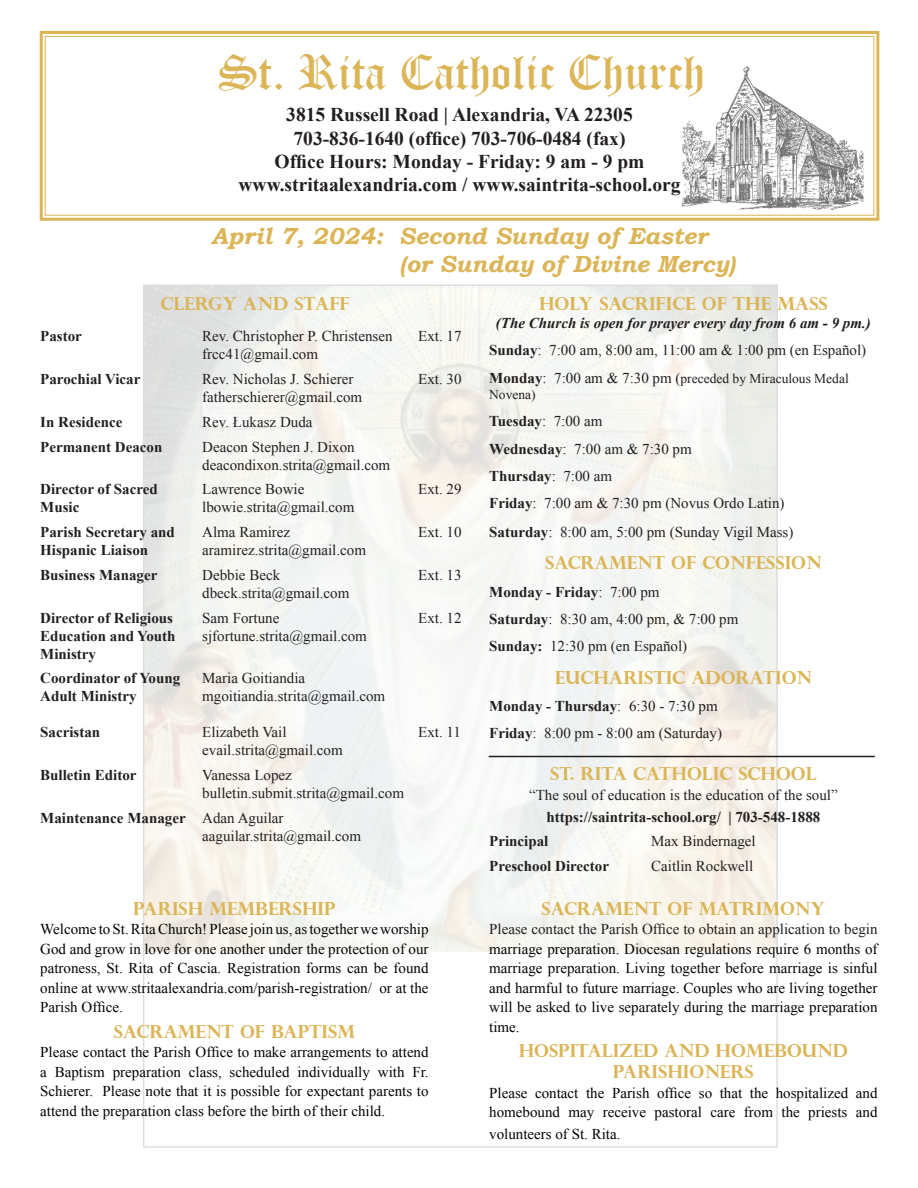
<style>
.page{position:relative;width:918px;height:1188px;background:#fff}
.page>*{position:absolute;margin:0;border:0;box-sizing:border-box;transform-origin:0 0}
.t1{font:48px "Old English Text";color:#dbb556}
.t2{font:italic 700 23.25px "Bookman Old Style";color:#dbb556}
.t3{font:700 19.5px "Times New Roman";color:#231f20}
.t4{font:700 18px "Perpetua Titling";color:#dbb556}
.t5{font:15px/19.5px "Times New Roman";color:#040503;text-align:justify}
.t6{font:15px/18px "Times New Roman";color:#231f20}
.t7{font:700 15px "Times New Roman";color:#231f20}
.t8{font:italic 700 15px "Times New Roman";color:#231f20}
.t9{font:13.5px/16.5px "Times New Roman";color:#231f20}
.s1{font-weight:700}
.s2{font-weight:700;font-size:15px}
.s3{font-size:15px}
.s4{font-weight:400}
.s5{color:#231f20}
</style>
<div class="page">
<svg style="left:39px;top:30px;width:841px;height:191px"></svg>
<div style="left:45px;top:36px;width:829px;height:180px;border:1px solid #dbb556"></div>
<hr style="left:489px;top:756px;width:386px;height:1px;background:#231f20">
<p class="t1" style="left:218px;top:42px;width:488px">St. Rita Catholic Church</p>
<p class="t3" style="left:286px;top:101px;width:348px">3815 Russell Road | Alexandria, VA 22305</p>
<p class="t3" style="left:294px;top:125px;width:333px">703-836-1640 (office) 703-706-0484 (fax)</p>
<p class="t3" style="left:275px;top:148px;width:371px">Office Hours: Monday - Friday: 9 am - 9 pm</p>
<p class="t3" style="left:239px;top:171px;width:443px">www.stritaalexandria.com / www.saintrita-school.org</p>
<p class="t2" style="left:211px;top:219px;width:498px">April 7, 2024: Second Sunday of Easter</p>
<p class="t2" style="left:400px;top:247px;width:336px">(or Sunday of Divine Mercy)</p>
<p class="t4" style="left:160px;top:292px;width:191px">CLERGY AND STAFF</p>
<p class="t4" style="left:539px;top:292px;width:290px">HOLY SACRIFICE OF THE MASS</p>
<p class="t8" style="left:496px;top:312px;width:376px">(The Church is open for prayer every day from 6 am - 9 pm.)</p>
<p class="t6" style="left:489px;top:341px;width:378px"><span class="s1">Sunday</span>: 7:00 am, 8:00 am, 11:00 am &amp; 1:00 pm (en Español)</p>
<p class="t9" style="left:489px;top:370px;width:361px"><span class="s2">Monday</span><span class="s3">: 7:00 am &amp; 7:30 pm (</span>preceded by Miraculous Medal<br>Novena)</p>
<p class="t7" style="left:489px;top:411px;width:115px">Tuesday<span class="s4">: 7:00 am</span></p>
<p class="t6" style="left:489px;top:439px;width:204px"><span class="s1">Wednesday</span>: 7:00 am &amp; 7:30 pm</p>
<p class="t7" style="left:489px;top:466px;width:124px">Thursday<span class="s4">: 7:00 am</span></p>
<p class="t6" style="left:489px;top:494px;width:297px"><span class="s1">Friday</span>: 7:00 am &amp; 7:30 pm (Novus Ordo Latin)</p>
<p class="t6" style="left:489px;top:523px;width:306px"><span class="s1">Saturday</span>: 8:00 am, 5:00 pm (Sunday Vigil Mass)</p>
<p class="t4" style="left:545px;top:552px;width:278px">SACRAMENT OF CONFESSION</p>
<p class="t7" style="left:489px;top:581px;width:172px">Monday - Friday<span class="s4">: 7:00 pm</span></p>
<p class="t6" style="left:489px;top:610px;width:251px"><span class="s1">Saturday</span>: 8:30 am, 4:00 pm, &amp; 7:00 pm</p>
<p class="t6" style="left:489px;top:637px;width:199px"><span class="s1">Sunday:</span> 12:30 pm (en Español)</p>
<p class="t4" style="left:555px;top:666px;width:259px">EUCHARISTIC ADORATION</p>
<p class="t7" style="left:489px;top:696px;width:230px">Monday - Thursday<span class="s4">: 6:30 - 7:30 pm</span></p>
<p class="t6" style="left:489px;top:724px;width:234px"><span class="s1">Friday</span>: 8:00 pm - 8:00 am (Saturday)</p>
<p class="t4" style="left:550px;top:763px;width:268px">ST. RITA CATHOLIC SCHOOL</p>
<p class="t6" style="left:529px;top:786px;width:310px">“The soul of education is the education of the soul”</p>
<p class="t7" style="left:546px;top:806px;width:276px">https://saintrita-school.org/ | 703-548-1888</p>
<p class="t7" style="left:489px;top:831px;width:61px">Principal</p>
<p class="t6" style="left:651px;top:832px;width:106px">Max Bindernagel</p>
<p class="t7" style="left:489px;top:856px;width:121px">Preschool Director</p>
<p class="t6" style="left:651px;top:857px;width:104px">Caitlin Rockwell</p>
<p class="t7" style="left:40px;top:326px;width:43px">Pastor</p>
<p class="t6" style="left:202px;top:327px;width:192px">Rev. Christopher P. Christensen</p>
<p class="t6" style="left:418px;top:327px;width:45px">Ext. 17</p>
<p class="t6" style="left:202px;top:345px;width:117px">frcc41@gmail.com</p>
<p class="t7" style="left:40px;top:369px;width:102px">Parochial Vicar</p>
<p class="t6" style="left:202px;top:370px;width:153px">Rev. Nicholas J. Schierer</p>
<p class="t6" style="left:418px;top:370px;width:45px">Ext. 30</p>
<p class="t6" style="left:202px;top:388px;width:162px">fatherschierer@gmail.com</p>
<p class="t7" style="left:40px;top:412px;width:84px">In Residence</p>
<p class="t6" style="left:202px;top:413px;width:112px">Rev. Łukasz Duda</p>
<p class="t7" style="left:40px;top:436px;width:124px">Permanent Deacon</p>
<p class="t6" style="left:202px;top:437px;width:189px">Deacon Stephen J. Dixon deacondixon.strita@gmail.com</p>
<p class="t7" style="left:40px;top:479px;width:119px">Director of Sacred</p>
<p class="t6" style="left:202px;top:480px;width:104px">Lawrence Bowie</p>
<p class="t6" style="left:418px;top:480px;width:45px">Ext. 29</p>
<p class="t7" style="left:40px;top:497px;width:41px">Music</p>
<p class="t6" style="left:202px;top:498px;width:154px">lbowie.strita@gmail.com</p>
<p class="t7" style="left:40px;top:522px;width:136px">Parish Secretary and</p>
<p class="t6" style="left:202px;top:523px;width:89px">Alma Ramirez</p>
<p class="t6" style="left:418px;top:523px;width:45px">Ext. 10</p>
<p class="t7" style="left:40px;top:540px;width:109px">Hispanic Liaison</p>
<p class="t6" style="left:202px;top:541px;width:165px">aramirez.strita@gmail.com</p>
<p class="t7" style="left:40px;top:565px;width:119px">Business Manager</p>
<p class="t6" style="left:202px;top:566px;width:79px">Debbie Beck</p>
<p class="t6" style="left:418px;top:566px;width:45px">Ext. 13</p>
<p class="t6" style="left:202px;top:584px;width:149px">dbeck.strita@gmail.com</p>
<p class="t7" style="left:40px;top:607px;width:134px">Director of Religious</p>
<p class="t6" style="left:202px;top:608px;width:79px">Sam Fortune</p>
<p class="t6" style="left:418px;top:608px;width:45px">Ext. 12</p>
<p class="t7" style="left:40px;top:625px;width:137px">Education and Youth</p>
<p class="t6" style="left:202px;top:626px;width:166px">sjfortune.strita@gmail.com</p>
<p class="t7" style="left:40px;top:643px;width:57px">Ministry</p>
<p class="t7" style="left:40px;top:668px;width:142px">Coordinator of Young</p>
<p class="t6" style="left:202px;top:669px;width:104px">Maria Goitiandia</p>
<p class="t7" style="left:40px;top:686px;width:98px">Adult Ministry</p>
<p class="t6" style="left:202px;top:687px;width:184px">mgoitiandia.strita@gmail.com</p>
<p class="t7" style="left:40px;top:722px;width:61px">Sacristan</p>
<p class="t6" style="left:202px;top:723px;width:86px">Elizabeth Vail</p>
<p class="t6" style="left:418px;top:723px;width:44px">Ext. 11</p>
<p class="t6" style="left:202px;top:741px;width:142px">evail.strita@gmail.com</p>
<p class="t7" style="left:40px;top:765px;width:98px">Bulletin Editor</p>
<p class="t6" style="left:202px;top:766px;width:91px">Vanessa Lopez</p>
<p class="t6" style="left:202px;top:784px;width:203px">bulletin.submit.strita@gmail.com</p>
<p class="t7" style="left:40px;top:808px;width:245px">Maintenance Manager <span class="s4">Adan Aguilar</span></p>
<p class="t6" style="left:202px;top:827px;width:160px">aaguilar.strita@gmail.com</p>
<p class="t4" style="left:133px;top:897px;width:204px">PARISH MEMBERSHIP</p>
<p class="t5" style="left:40px;top:919px;width:390px">Welcome to St. Rita Church! Please join us, as together we worship God and grow in love for one another under the protection of our patroness, St. Rita of Cascia. Registration forms can be found online at www.stritaalexandria.com/parish-registration/ or at the Parish Office.</p>
<p class="t4" style="left:114px;top:1020px;width:243px">SACRAMENT OF BAPTISM</p>
<p class="t5" style="left:40px;top:1042px;width:390px">Please contact the Parish Office to make arrangements to attend a Baptism preparation class, scheduled individually with Fr.<br>Schierer. Please note that it is possible for expectant parents to attend the preparation class before the birth of their child.</p>
<p class="t4" style="left:541px;top:897px;width:285px">SACRAMENT OF MATRIMONY</p>
<p class="t5" style="left:489px;top:919px;width:390px"><span class="s5">Please contact the Parish Office to obtain an application to begin </span>marriage preparation. Diocesan regulations require 6 months of marriage preparation. Living together before marriage is sinful and harmful to future marriage. Couples who are living together will be asked to live separately during the marriage preparation time.</p>
<p class="t4" style="left:519px;top:1040px;width:331px">HOSPITALIZED AND HOMEBOUND</p>
<p class="t4" style="left:613px;top:1061px;width:142px">PARISHIONERS</p>
<p class="t5" style="left:489px;top:1083px;width:390px">Please contact the Parish office so that the hospitalized and homebound may receive pastoral care from the priests and</p>
<p class="t5" style="left:489px;top:1124px;width:133px">volunteers of St. Rita.</p>
</div>
